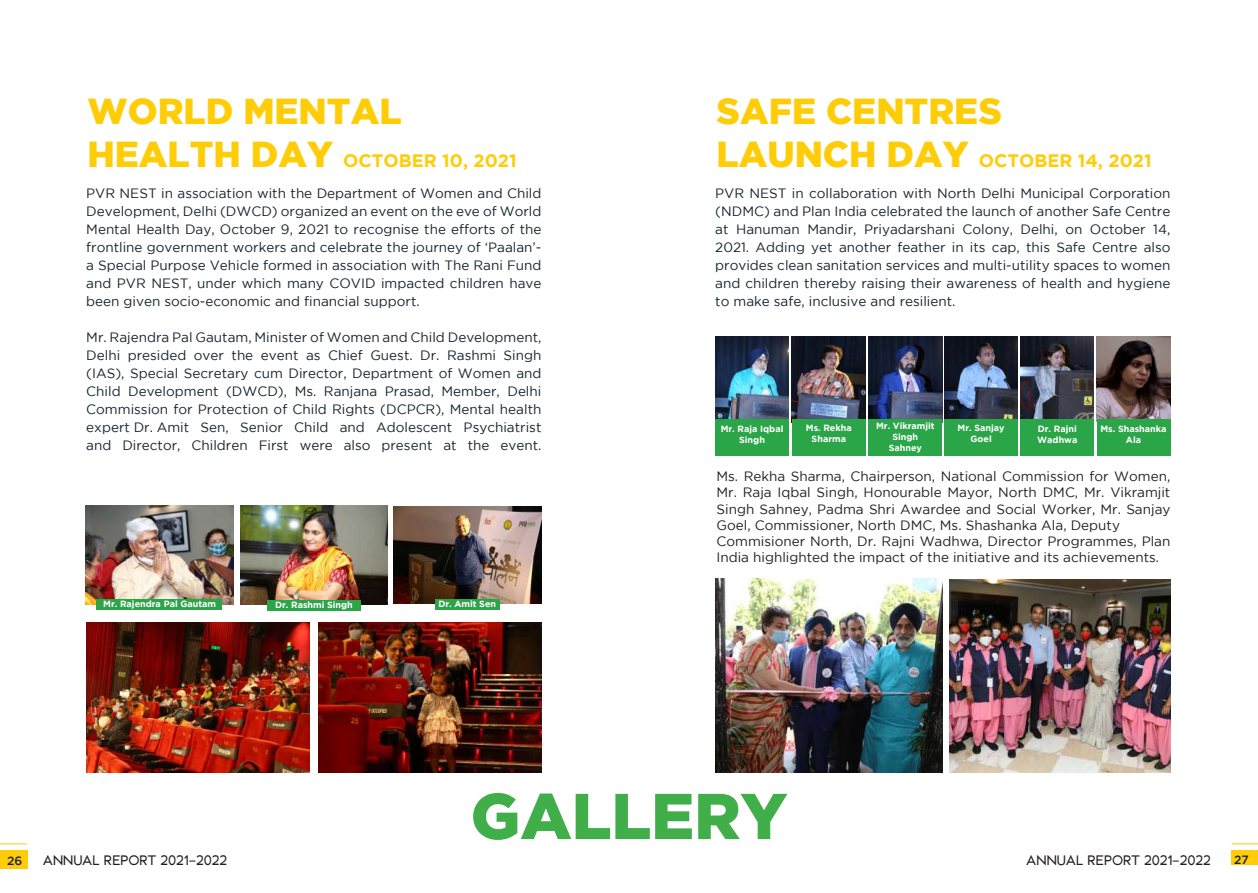
<style>
.page{position:relative;width:1258px;height:893px;background:#fff}
.page>*{position:absolute;margin:0;border:0;box-sizing:border-box;transform-origin:0 0}
.t1{font:900 64.5px "Gotham";color:#40ae49}
.t2{font:900 36px "Gotham";color:#fecd08}
.t3{font:700 18px "Gotham";color:#fecd08}
.t4{font:13.5px/18px "Gotham";color:#16242e;text-align:justify}
.t5{font:13.5px/16.2px "Gotham";color:#231f20}
.t6{font:13.5px "Atami";letter-spacing:-.005em;color:#231f20}
.t7{font:500 12px "Gotham";color:#231f20}
.t8{font:500 12px "Gotham";color:#16242e}
.t9{font:700 9px/10.8px "Gotham";color:#fff;text-align:center}
.s1{font-weight:900;font-size:36px}
</style>
<div class="page">
<div style="left:0;top:849px;width:27px;height:19px;background:#fecd08"></div>
<svg style="left:0;top:843px;width:27px;height:1px"></svg>
<div style="left:1231px;top:849px;width:26px;height:15px;background:#fecd08"></div>
<svg style="left:1231px;top:843px;width:26px;height:1px"></svg>
<img style="left:86px;top:622px;width:223px;height:150px">
<img style="left:85px;top:505px;width:148px;height:98px">
<div style="left:96px;top:599px;width:125px;height:10px;background:#2aa548"></div>
<img style="left:240px;top:505px;width:148px;height:98px">
<div style="left:267px;top:599px;width:94px;height:11px;background:#2aa548"></div>
<img style="left:393px;top:506px;width:148px;height:97px">
<div style="left:435px;top:598px;width:64px;height:11px;background:#2aa548"></div>
<img style="left:318px;top:622px;width:223px;height:150px">
<img style="left:715px;top:578px;width:227px;height:194px">
<img style="left:944px;top:336px;width:73px;height:84px">
<img style="left:1096px;top:336px;width:74px;height:84px">
<img style="left:1020px;top:336px;width:73px;height:84px">
<img style="left:791px;top:336px;width:74px;height:86px">
<img style="left:868px;top:336px;width:73px;height:84px">
<img style="left:715px;top:336px;width:73px;height:84px">
<div style="left:715px;top:420px;width:73px;height:36px;background:#2aa548"></div>
<div style="left:792px;top:420px;width:73px;height:36px;background:#2aa548"></div>
<div style="left:868px;top:420px;width:73px;height:36px;background:#2aa548"></div>
<div style="left:944px;top:420px;width:73px;height:36px;background:#2aa548"></div>
<div style="left:1020px;top:420px;width:73px;height:36px;background:#2aa548"></div>
<div style="left:1096px;top:420px;width:74px;height:36px;background:#2aa548"></div>
<img style="left:949px;top:579px;width:220px;height:193px">
<h2 class="t2" style="left:87px;top:90px;width:315px">WORLD MENTAL</h2>
<h3 class="t3" style="left:87px;top:150px;width:430px"><span class="s1">HEALTH DAY</span> OCTOBER 10, 2021</h3>
<p class="t4" style="left:86px;top:184px;width:456px">PVR NEST in association with the Department of Women and Child Development, Delhi (DWCD) organized an event on the eve of World Mental Health Day, October 9, 2021 to recognise the efforts of the frontline government workers and celebrate the journey of ‘Paalan’- a Special Purpose Vehicle formed in association with The Rani Fund and PVR NEST, under which many COVID impacted children have been given socio-economic and financial support.</p>
<p class="t4" style="left:86px;top:328px;width:456px">Mr. Rajendra Pal Gautam, Minister of Women and Child Development, Delhi presided over the event as Chief Guest. Dr. Rashmi Singh (IAS), Special Secretary cum Director, Department of Women and Child Development (DWCD), Ms. Ranjana Prasad, Member, Delhi Commission for Protection of Child Rights (DCPCR), Mental health expert Dr. Amit Sen, Senior Child and Adolescent Psychiatrist and Director, Children First were also present at the event.</p>
<p class="t9" style="left:103px;top:598px;width:114px">Mr. Rajendra Pal Gautam</p>
<p class="t9" style="left:275px;top:598px;width:79px">Dr. Rashmi Singh</p>
<p class="t9" style="left:438px;top:597px;width:59px">Dr. Amit Sen</p>
<h2 class="t2" style="left:716px;top:90px;width:287px">SAFE CENTRES</h2>
<h3 class="t3" style="left:716px;top:150px;width:436px"><span class="s1">LAUNCH DAY</span> OCTOBER 14, 2021</h3>
<p class="t4" style="left:715px;top:184px;width:456px">PVR NEST in collaboration with North Delhi Municipal Corporation (NDMC) and Plan India celebrated the launch of another Safe Centre at Hanuman Mandir, Priyadarshani Colony, Delhi, on October 14, 2021. Adding yet another feather in its cap, this Safe Centre also provides clean sanitation services and multi-utility spaces to women and children thereby raising their awareness of health and hygiene to make safe, inclusive and resilient.</p>
<p class="t9" style="left:720px;top:423px;width:64px">Mr. Raja Iqbal<br>Singh</p>
<p class="t9" style="left:805px;top:422px;width:47px">Ms. Rekha<br>Sharma</p>
<p class="t9" style="left:875px;top:420px;width:60px">Mr. Vikramjit<br>Singh<br>Sahney</p>
<p class="t9" style="left:957px;top:422px;width:48px">Mr. Sanjay<br>Goel</p>
<p class="t9" style="left:1036px;top:423px;width:42px;text-align:left">Dr. Rajni<br>Wadhwa</p>
<p class="t9" style="left:1100px;top:423px;width:68px">Ms. Shashanka<br>Ala</p>
<p class="t5" style="left:716px;top:468px;width:455px">Ms. Rekha Sharma, Chairperson, National Commission for Women, Mr. Raja Iqbal Singh, Honourable Mayor, North DMC, Mr. Vikramjit Singh Sahney, Padma Shri Awardee and Social Worker, Mr. Sanjay Goel, Commissioner, North DMC, Ms. Shashanka Ala, Deputy Commisioner North, Dr. Rajni Wadhwa, Director Programmes, Plan India highlighted the impact of the initiative and its achievements.</p>
<p class="t7" style="left:7px;top:853px;width:17px">26</p>
<p class="t6" style="left:42px;top:851px;width:186px">ANNUAL REPORT 2021-2022</p>
<h1 class="t1" style="left:470px;top:778px;width:318px">GALLERY</h1>
<p class="t6" style="left:1025px;top:851px;width:186px">ANNUAL REPORT 2021-2022</p>
<p class="t8" style="left:1233px;top:852px;width:16px">27</p>
</div>
